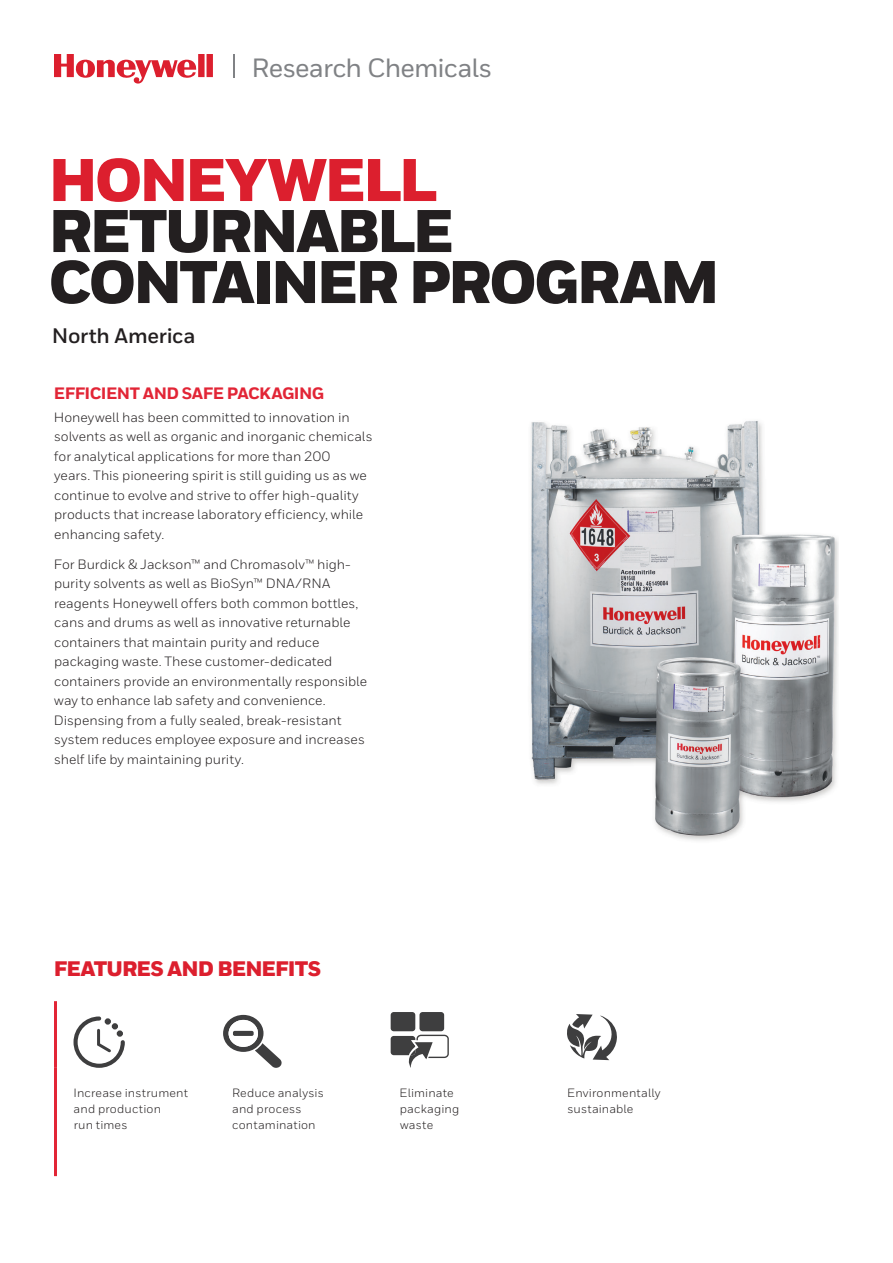
<style>
.page{position:relative;width:893px;height:1263px;background:#fff}
.page>*{position:absolute;margin:0;border:0;box-sizing:border-box;transform-origin:0 0}
.Title_50_40__T{font:900 60px/51px "Honeywell Sans";letter-spacing:-.05em;color:#231f20}
.Ad_Template__Logotyp{font:500 26.4px "Honeywell Sans";letter-spacing:-.03em;color:#808285}
.Datasheet__Feature_H{font:900 21px "Honeywell Sans";letter-spacing:-.04em;color:#dc1f2e}
.Subtitle__indent_for{font:700 21px "Honeywell Sans";letter-spacing:-.015em;color:#231f20}
.Heading_2__11_12{font:800 16.5px "Honeywell Sans";letter-spacing:-.03em;color:#e22536}
.Body__9_13_pt{font:13.5px/19.5px "Honeywell Sans";color:#231f20}
.Datasheet__Feature_B{font:12px/15.8px "Honeywell Sans";letter-spacing:.015em;color:#231f20}
.s1{color:#dc1f2e}
</style>
<div class="page">
<img style="left:530px;top:421px;width:309px;height:420px">
<hr style="left:54px;top:1001px;width:3px;height:67px;background:#e22536">
<hr style="left:54px;top:1068px;width:3px;height:108px;background:#e22536">
<svg style="left:73px;top:1016px;width:52px;height:52px"></svg>
<svg style="left:223px;top:1015px;width:59px;height:53px"></svg>
<div style="left:391px;top:1012px;width:24px;height:19px;background:#3e3e3f;border-radius:3px"></div>
<div style="left:419px;top:1012px;width:25px;height:19px;background:#3e3e3f;border-radius:3px"></div>
<svg style="left:391px;top:1034px;width:58px;height:34px"></svg>
<svg style="left:567px;top:1014px;width:50px;height:46px"></svg>
<hr style="left:233px;top:54px;width:2px;height:23px;background:#808285">
<svg style="left:54px;top:54px;width:159px;height:30px"></svg>
<p class="Ad_Template__Logotyp" style="left:252px;top:52px;width:242px">Research Chemicals</p>
<p class="Title_50_40__T" style="left:48px;top:157px;width:673px"><span class="s1">HONEYWELL<br></span>RETURNABLE<br>CONTAINER PROGRAM</p>
<p class="Subtitle__indent_for" style="left:52px;top:323px;width:145px">North America</p>
<p class="Heading_2__11_12" style="left:54px;top:383px;width:272px">EFFICIENT AND SAFE PACKAGING</p>
<p class="Body__9_13_pt" style="left:54px;top:407px;width:320px">Honeywell has been committed to innovation in solvents as well as organic and inorganic chemicals for analytical applications for more than 200<br>years. This pioneering spirit is still guiding us as we continue to evolve and strive to offer high-quality products that increase laboratory efficiency, while enhancing safety.</p>
<p class="Body__9_13_pt" style="left:54px;top:554px;width:315px">For Burdick &amp; Jackson™ and Chromasolv™ high&shy;purity solvents as well as BioSyn™ DNA/RNA reagents Honeywell offers both common bottles, cans and drums as well as innovative returnable containers that maintain purity and reduce packaging waste. These customer-dedicated containers provide an environmentally responsible way to enhance lab safety and convenience.<br>Dispensing from a fully sealed, break-resistant system reduces employee exposure and increases shelf life by maintaining purity.</p>
<p class="Datasheet__Feature_H" style="left:54px;top:955px;width:269px">FEATURES AND BENEFITS</p>
<p class="Datasheet__Feature_B" style="left:73px;top:1085px;width:116px">Increase instrument and production<br>run times</p>
<p class="Datasheet__Feature_B" style="left:232px;top:1085px;width:93px">Reduce analysis and process contamination</p>
<p class="Datasheet__Feature_B" style="left:400px;top:1085px;width:61px">Eliminate packaging waste</p>
<p class="Datasheet__Feature_B" style="left:567px;top:1085px;width:95px">Environmentally sustainable</p>
</div>
